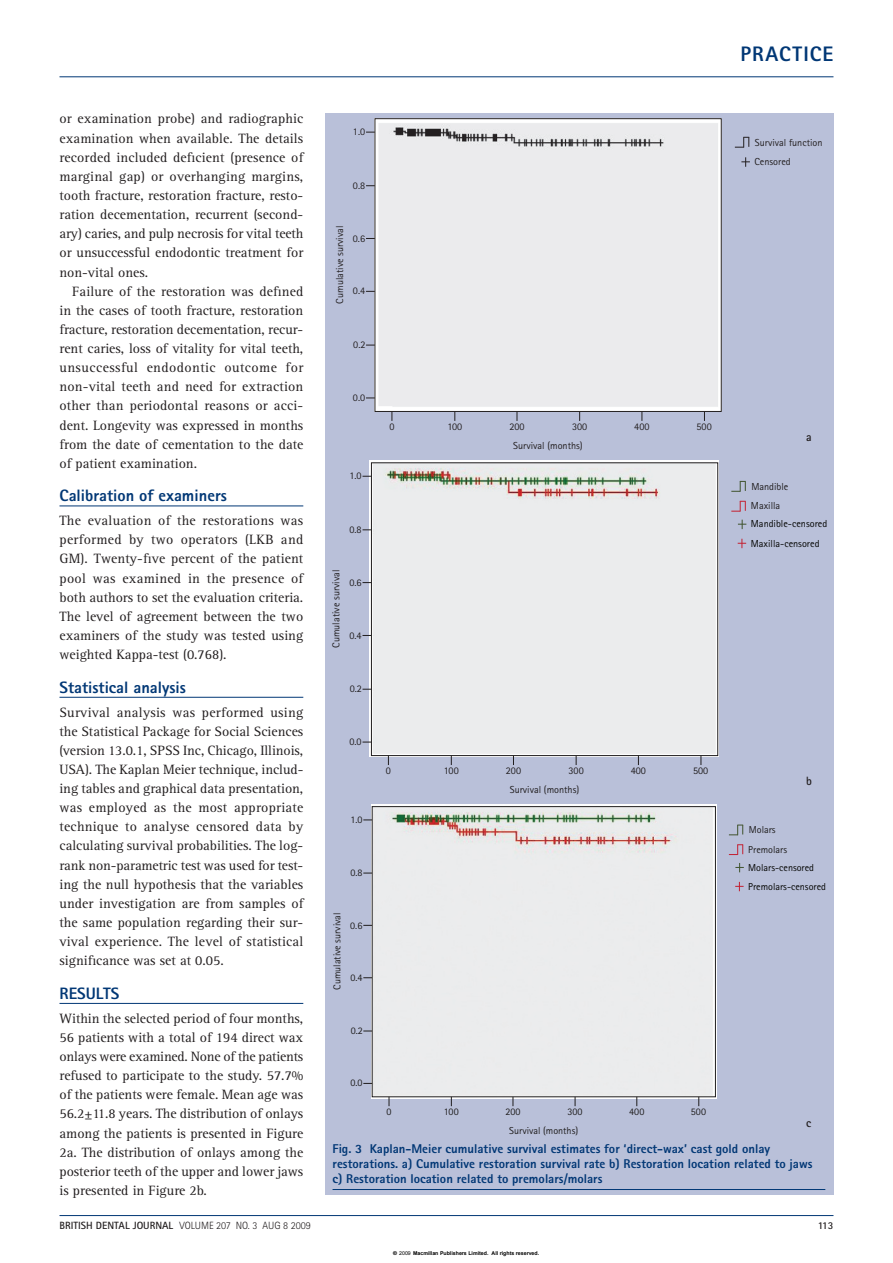
<style>
.page{position:relative;width:893px;height:1263px;background:#fff}
.page>*{position:absolute;margin:0;border:0;box-sizing:border-box;transform-origin:0 0}
.t1{font:800 21px "Rotis Sans Serif";letter-spacing:.055em;color:#013775}
.t2{font:800 16.5px "Rotis Sans Serif";color:#013775}
.t3{font:13.95px/19.2px "Rotis Serif";color:#231f20;text-align:justify}
.t4{font:800 12.75px/15px "Rotis Sans Serif";color:#013775}
.t5{font:700 12px "Rotis Sans Serif";color:#231f20}
.t6{font:300 10.5px "Rotis Sans Serif";color:#231f20}
.t7{font:700 10.5px "Rotis Sans Serif";color:#231f20}
.t8{font:10.2px "Rotis Sans Serif";color:#231f20}
.t9{font:10.2px "Rotis Sans Serif";color:#201d1e}
.t10{font:10.2px/19px "Rotis Sans Serif";color:#040503}
.t11{font:10.05px "Rotis Sans Serif";color:#1f1d1d}
.t12{font:10.05px/18.9px "Rotis Sans Serif";color:#040503}
.t13{font:700 5.25px "Arial";color:#000}
.s1{font-weight:700}
.s2{font-family:"Helvetica"}
.s3{font-weight:400}
</style>
<div class="page">
<hr style="left:59px;top:76px;width:774px;height:1px;background:#013775">
<div style="left:325px;top:114px;width:508px;height:1081px;background:#b9c0d9"></div>
<hr style="left:59px;top:506px;width:244px;height:1px;background:#013775">
<hr style="left:59px;top:697px;width:244px;height:1px;background:#013775">
<hr style="left:59px;top:1003px;width:244px;height:1px;background:#013775">
<div style="left:374px;top:118px;width:345px;height:293px;background:#ebebed"></div>
<svg style="left:735px;top:137px;width:14px;height:11px"></svg>
<div style="left:375px;top:118px;width:346px;height:294px;border:1px solid #231f20"></div>
<svg style="left:741px;top:157px;width:9px;height:10px"></svg>
<div style="left:370px;top:461px;width:349px;height:296px;background:#ebeced"></div>
<svg style="left:731px;top:481px;width:15px;height:11px"></svg>
<svg style="left:731px;top:501px;width:15px;height:11px"></svg>
<div style="left:371px;top:463px;width:347px;height:293px;border:1px solid #201d1e"></div>
<svg style="left:738px;top:520px;width:8px;height:9px"></svg>
<svg style="left:738px;top:539px;width:8px;height:9px"></svg>
<div style="left:371px;top:805px;width:345px;height:293px;background:#ebeced"></div>
<svg style="left:729px;top:825px;width:14px;height:10px"></svg>
<svg style="left:729px;top:844px;width:14px;height:11px"></svg>
<div style="left:372px;top:806px;width:344px;height:291px;border:1px solid #1f1d1d"></div>
<svg style="left:735px;top:863px;width:9px;height:9px"></svg>
<svg style="left:735px;top:882px;width:8px;height:9px"></svg>
<hr style="left:332px;top:1189px;width:493px;height:1px;background:#013775">
<hr style="left:59px;top:1215px;width:774px;height:1px;background:#013775">
<p class="t3" style="left:59px;top:110px;width:245px">or examination probe) and radiographic examination when available. The details recorded included deficient (presence of marginal gap) or overhanging margins, tooth fracture, restoration fracture, resto&shy;ration decementation, recurrent (second&shy;ary) caries, and pulp necrosis for vital teeth or unsuccessful endodontic treatment for non-vital ones.</p>
<p class="t3" style="left:59px;top:283px;width:245px;text-indent:13px">Failure of the restoration was defined in the cases of tooth fracture, restoration fracture, restoration decementation, recur&shy;rent caries, loss of vitality for vital teeth, unsuccessful endodontic outcome for non-vital teeth and need for extraction other than periodontal reasons or acci&shy;dent. Longevity was expressed in months from the date of cementation to the date of patient examination.</p>
<p class="t2" style="left:59px;top:490px;width:169px">Calibration of examiners</p>
<p class="t3" style="left:59px;top:512px;width:245px">The evaluation of the restorations was performed by two operators (LKB and GM). Twenty-five percent of the patient pool was examined in the presence of both authors to set the evaluation criteria.<br>The level of agreement between the two examiners of the study was tested using weighted Kappa-test (0.768).</p>
<p class="t2" style="left:59px;top:681px;width:128px">Statistical analysis</p>
<p class="t3" style="left:59px;top:704px;width:245px">Survival analysis was performed using the Statistical Package for Social Sciences (version 13.0.1, SPSS Inc, Chicago, Illinois, USA). The Kaplan Meier technique, includ&shy;ing tables and graphical data presentation, was employed as the most appropriate technique to analyse censored data by calculating survival probabilities. The log&shy;rank non-parametric test was used for test&shy;ing the null hypothesis that the variables under investigation are from samples of the same population regarding their sur&shy;vival experience. The level of statistical significance was set at 0.05.</p>
<p class="t2" style="left:59px;top:987px;width:61px">RESULTS</p>
<p class="t3" style="left:59px;top:1010px;width:245px">Within the selected period of four months, 56 patients with a total of 194 direct wax onlays were examined. None of the patients refused to participate to the study. 57.7% of the patients were female. Mean age was 56.2±11.8 years. The distribution of onlays among the patients is presented in Figure 2a. The distribution of onlays among the posterior teeth of the upper and lower jaws is presented in Figure 2b.</p>
<p class="t8" style="left:353px;top:128px;width:14px">1.0</p>
<p class="t8" style="left:353px;top:182px;width:14px">0.8</p>
<p class="t8" style="left:336px;top:304px;width:79px;rotate:-90deg">Cumulative survival</p>
<p class="t8" style="left:353px;top:235px;width:14px">0.6</p>
<p class="t8" style="left:353px;top:287px;width:14px">0.4</p>
<p class="t8" style="left:353px;top:341px;width:14px">0.2</p>
<p class="t8" style="left:353px;top:394px;width:14px">0.0</p>
<p class="t9" style="left:349px;top:472px;width:14px">1.0</p>
<p class="t9" style="left:349px;top:526px;width:14px">0.8</p>
<p class="t9" style="left:332px;top:648px;width:79px;rotate:-90deg">Cumulative survival</p>
<p class="t9" style="left:349px;top:579px;width:14px">0.6</p>
<p class="t9" style="left:349px;top:632px;width:14px">0.4</p>
<p class="t9" style="left:350px;top:685px;width:14px">0.2</p>
<p class="t9" style="left:349px;top:738px;width:14px">0.0</p>
<p class="t11" style="left:350px;top:816px;width:14px">1.0</p>
<p class="t11" style="left:350px;top:869px;width:14px">0.8</p>
<p class="t11" style="left:334px;top:990px;width:79px;rotate:-90deg">Cumulative survival</p>
<p class="t11" style="left:350px;top:922px;width:14px">0.6</p>
<p class="t11" style="left:350px;top:974px;width:14px">0.4</p>
<p class="t11" style="left:351px;top:1027px;width:14px">0.2</p>
<p class="t11" style="left:350px;top:1080px;width:14px">0.0</p>
<p class="t8" style="left:389px;top:423px;width:7px">0</p>
<p class="t8" style="left:447px;top:423px;width:16px">100</p>
<p class="t8" style="left:509px;top:423px;width:17px">200</p>
<p class="t8" style="left:572px;top:423px;width:17px">300</p>
<p class="t8" style="left:634px;top:423px;width:17px">400</p>
<p class="t8" style="left:696px;top:423px;width:17px">500</p>
<p class="t8" style="left:513px;top:442px;width:71px">Survival (months)</p>
<p class="t9" style="left:386px;top:767px;width:7px">0</p>
<p class="t9" style="left:444px;top:767px;width:16px">100</p>
<p class="t9" style="left:506px;top:767px;width:17px">200</p>
<p class="t9" style="left:568px;top:767px;width:17px">300</p>
<p class="t9" style="left:631px;top:767px;width:17px">400</p>
<p class="t9" style="left:693px;top:767px;width:17px">500</p>
<p class="t9" style="left:510px;top:786px;width:71px">Survival (months)</p>
<p class="t11" style="left:386px;top:1108px;width:7px">0</p>
<p class="t11" style="left:444px;top:1108px;width:16px">100</p>
<p class="t11" style="left:505px;top:1108px;width:17px">200</p>
<p class="t11" style="left:567px;top:1108px;width:17px">300</p>
<p class="t11" style="left:629px;top:1108px;width:17px">400</p>
<p class="t11" style="left:691px;top:1108px;width:17px">500</p>
<p class="t11" style="left:509px;top:1127px;width:70px">Survival (months)</p>
<h1 class="t1" style="left:740px;top:47px;width:95px">PRACTICE</h1>
<p class="t8" style="left:755px;top:138px;width:69px">Survival function</p>
<p class="t8" style="left:754px;top:158px;width:38px">Censored</p>
<p class="t5" style="left:806px;top:433px;width:7px">a</p>
<p class="t9" style="left:751px;top:483px;width:39px">Mandible</p>
<p class="t10" style="left:751px;top:516px;width:78px">Mandible-censored<br>Maxilla-censored</p>
<p class="t9" style="left:751px;top:502px;width:31px">Maxilla</p>
<p class="t5" style="left:806px;top:777px;width:7px">b</p>
<p class="t11" style="left:749px;top:826px;width:28px">Molars</p>
<p class="t12" style="left:748px;top:859px;width:79px">Molars-censored<br>Premolars-censored</p>
<p class="t11" style="left:748px;top:846px;width:40px">Premolars</p>
<p class="t5" style="left:806px;top:1119px;width:7px">c</p>
<p class="t4" style="left:332px;top:1142px;width:481px">Fig. 3 Kaplan-Meier cumulative survival estimates for ‘direct-wax’ cast gold onlay restorations. a) Cumulative restoration survival rate b) Restoration location related to jaws c) Restoration location related to premolars/molars</p>
<p class="t6" style="left:59px;top:1221px;width:253px"><span class="s1">BRITISH DENTAL JOURNAL</span> VOLUME 207 NO. 3 AUG 8 2009</p>
<p class="t7" style="left:818px;top:1221px;width:17px">113</p>
<p class="t13" style="left:393px;top:1250px;width:148px"><span class="s2">©</span> <span class="s3">2009</span> Macmillan Publishers Limited. All rights reserved.</p>
</div>
